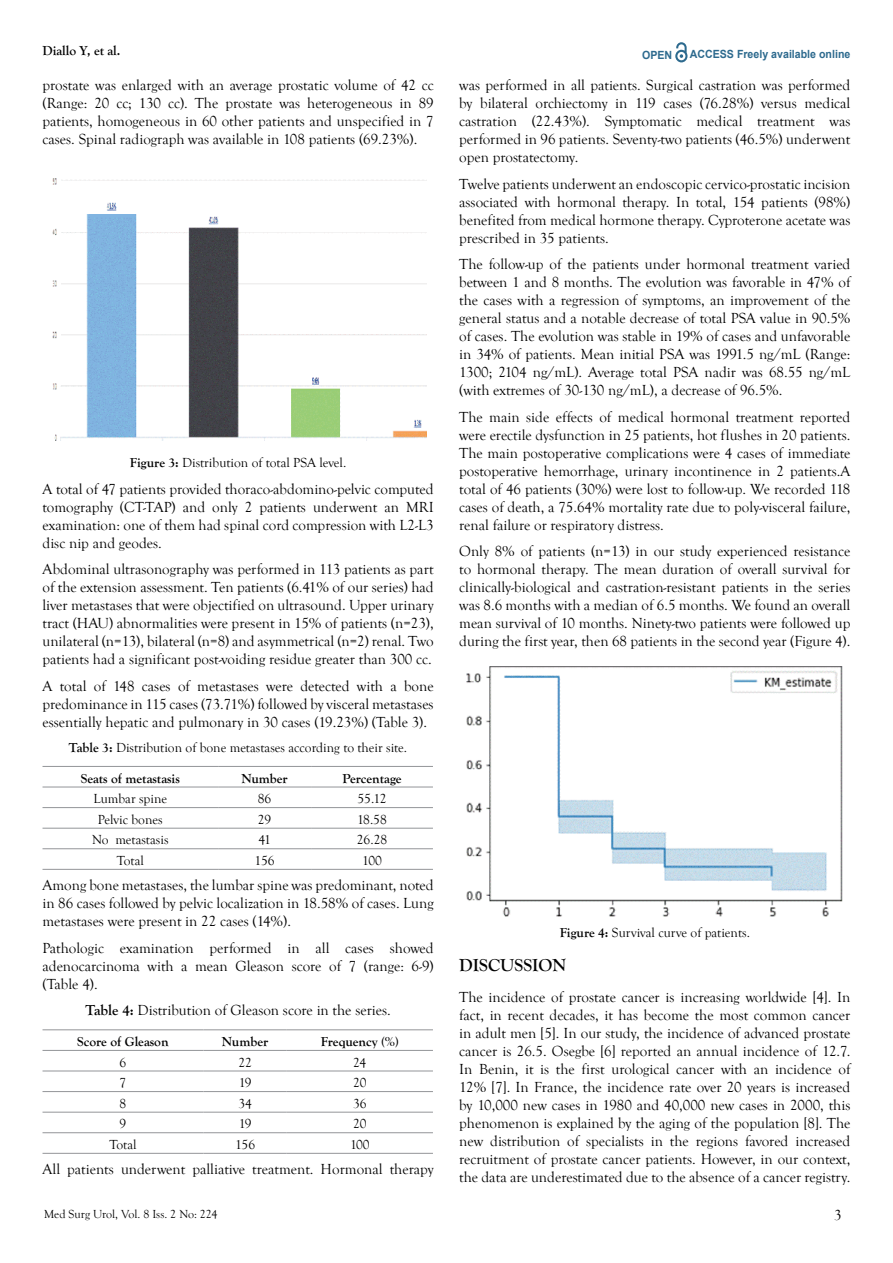
<style>
.page{position:relative;width:893px;height:1263px;background:#fff}
.page>*{position:absolute;margin:0;border:0;box-sizing:border-box;transform-origin:0 0}
.t1{font:700 18px "Goudy Old Style T";color:#000}
.t2{font:15px/18px "Goudy Old Style T";color:#000;text-align:justify}
.t3{font:13.5px "Goudy Old Style T";color:#000}
.t4{font:700 13.5px "Goudy Old Style T";color:#000}
.t5{font:12px "Goudy Old Style T";color:#000}
.t6{font:700 11.25px "Arial";color:#2d6a8e;scale:.94 1}
.s1{font-weight:700}
</style>
<div class="page">
<svg style="left:675px;top:43px;width:12px;height:19px"></svg>
<img style="left:52px;top:178px;width:374px;height:263px">
<hr style="left:43px;top:766px;width:175px;height:1px;background:#939598">
<hr style="left:218px;top:766px;width:93px;height:1px;background:#939598">
<hr style="left:311px;top:766px;width:122px;height:1px;background:#939598">
<hr style="left:43px;top:787px;width:175px;height:1px;background:#939598">
<hr style="left:218px;top:787px;width:93px;height:1px;background:#939598">
<hr style="left:311px;top:787px;width:122px;height:1px;background:#939598">
<hr style="left:43px;top:807px;width:175px;height:1px;background:#939598">
<hr style="left:218px;top:807px;width:93px;height:1px;background:#939598">
<hr style="left:311px;top:807px;width:122px;height:1px;background:#939598">
<hr style="left:43px;top:828px;width:175px;height:1px;background:#939598">
<hr style="left:218px;top:828px;width:93px;height:1px;background:#939598">
<hr style="left:311px;top:828px;width:122px;height:1px;background:#939598">
<hr style="left:43px;top:848px;width:175px;height:1px;background:#939598">
<hr style="left:218px;top:848px;width:93px;height:1px;background:#939598">
<hr style="left:311px;top:848px;width:122px;height:1px;background:#939598">
<hr style="left:43px;top:869px;width:175px;height:1px;background:#939598">
<hr style="left:218px;top:869px;width:93px;height:1px;background:#939598">
<hr style="left:311px;top:869px;width:122px;height:1px;background:#939598">
<hr style="left:43px;top:1029px;width:161px;height:1px;background:#939598">
<hr style="left:204px;top:1029px;width:83px;height:1px;background:#939598">
<hr style="left:287px;top:1029px;width:146px;height:1px;background:#939598">
<hr style="left:43px;top:1050px;width:161px;height:1px;background:#939598">
<hr style="left:204px;top:1050px;width:83px;height:1px;background:#939598">
<hr style="left:287px;top:1050px;width:146px;height:1px;background:#939598">
<hr style="left:43px;top:1071px;width:161px;height:1px;background:#939598">
<hr style="left:204px;top:1071px;width:83px;height:1px;background:#939598">
<hr style="left:287px;top:1071px;width:146px;height:1px;background:#939598">
<hr style="left:43px;top:1091px;width:161px;height:1px;background:#939598">
<hr style="left:204px;top:1091px;width:83px;height:1px;background:#939598">
<hr style="left:287px;top:1091px;width:146px;height:1px;background:#939598">
<hr style="left:43px;top:1112px;width:161px;height:1px;background:#939598">
<hr style="left:204px;top:1112px;width:83px;height:1px;background:#939598">
<hr style="left:287px;top:1112px;width:146px;height:1px;background:#939598">
<hr style="left:43px;top:1132px;width:161px;height:1px;background:#939598">
<hr style="left:204px;top:1132px;width:83px;height:1px;background:#939598">
<hr style="left:287px;top:1132px;width:146px;height:1px;background:#939598">
<hr style="left:43px;top:1153px;width:161px;height:1px;background:#939598">
<hr style="left:204px;top:1153px;width:83px;height:1px;background:#939598">
<hr style="left:287px;top:1153px;width:146px;height:1px;background:#939598">
<img style="left:467px;top:666px;width:376px;height:251px">
<p class="t4" style="left:43px;top:43px;width:79px">Diallo Y, et al.</p>
<p class="t6" style="left:642px;top:47px;width:34px">OPEN</p>
<p class="t6" style="left:690px;top:46px;width:172px">ACCESS Freely available online</p>
<p class="t2" style="left:43px;top:77px;width:393px">prostate was enlarged with an average prostatic volume of 42 cc (Range: 20 cc; 130 cc). The prostate was heterogeneous in 89 patients, homogeneous in 60 other patients and unspecified in 7 cases. Spinal radiograph was available in 108 patients (69.23%).</p>
<p class="t3" style="left:130px;top:456px;width:218px"><span class="s1">Figure 3:</span> Distribution of total PSA level.</p>
<p class="t2" style="left:43px;top:480px;width:393px">A total of 47 patients provided thoraco-abdomino-pelvic computed tomography (CT-TAP) and only 2 patients underwent an MRI examination: one of them had spinal cord compression with L2-L3 disc nip and geodes.</p>
<p class="t2" style="left:43px;top:561px;width:393px">Abdominal ultrasonography was performed in 113 patients as part of the extension assessment. Ten patients (6.41% of our series) had liver metastases that were objectified on ultrasound. Upper urinary tract (HAU) abnormalities were present in 15% of patients (n=23), unilateral (n=13), bilateral (n=8) and asymmetrical (n=2) renal. Two patients had a significant post-voiding residue greater than 300 cc.</p>
<p class="t2" style="left:43px;top:677px;width:393px">A total of 148 cases of metastases were detected with a bone predominance in 115 cases (73.71%) followed by visceral metastases essentially hepatic and pulmonary in 30 cases (19.23%) (Table 3).</p>
<p class="t3" style="left:69px;top:740px;width:340px"><span class="s1">Table 3:</span> Distribution of bone metastases according to their site.</p>
<p class="t4" style="left:81px;top:771px;width:101px">Seats of metastasis</p>
<p class="t4" style="left:241px;top:771px;width:48px">Number</p>
<p class="t4" style="left:342px;top:771px;width:61px">Percentage</p>
<p class="t3" style="left:93px;top:791px;width:75px">Lumbar spine</p>
<p class="t3" style="left:258px;top:791px;width:15px">86</p>
<p class="t3" style="left:358px;top:791px;width:31px">55.12</p>
<p class="t3" style="left:98px;top:812px;width:66px">Pelvic bones</p>
<p class="t3" style="left:258px;top:812px;width:15px">29</p>
<p class="t3" style="left:357px;top:812px;width:31px">18.58</p>
<p class="t3" style="left:92px;top:833px;width:78px">No metastasis</p>
<p class="t3" style="left:258px;top:833px;width:14px">41</p>
<p class="t3" style="left:357px;top:833px;width:32px">26.28</p>
<p class="t3" style="left:117px;top:853px;width:29px">Total</p>
<p class="t3" style="left:255px;top:853px;width:22px">156</p>
<p class="t3" style="left:362px;top:853px;width:21px">100</p>
<p class="t2" style="left:43px;top:876px;width:393px">Among bone metastases, the lumbar spine was predominant, noted in 86 cases followed by pelvic localization in 18.58% of cases. Lung metastases were present in 22 cases (14%).</p>
<p class="t2" style="left:43px;top:939px;width:393px">Pathologic examination performed in all cases showed adenocarcinoma with a mean Gleason score of 7 (range: 6-9) (Table 4).</p>
<p class="t2" style="left:85px;top:1001px;width:307px"><span class="s1">Table 4:</span> Distribution of Gleason score in the series.</p>
<p class="t4" style="left:77px;top:1034px;width:93px">Score of Gleason</p>
<p class="t4" style="left:222px;top:1034px;width:48px">Number</p>
<p class="t4" style="left:321px;top:1034px;width:79px">Frequency (%)</p>
<p class="t3" style="left:120px;top:1055px;width:8px">6</p>
<p class="t3" style="left:238px;top:1055px;width:15px">22</p>
<p class="t3" style="left:353px;top:1055px;width:15px">24</p>
<p class="t3" style="left:120px;top:1075px;width:8px">7</p>
<p class="t3" style="left:239px;top:1075px;width:14px">19</p>
<p class="t3" style="left:353px;top:1075px;width:15px">20</p>
<p class="t3" style="left:120px;top:1096px;width:8px">8</p>
<p class="t3" style="left:238px;top:1096px;width:15px">34</p>
<p class="t3" style="left:353px;top:1096px;width:15px">36</p>
<p class="t3" style="left:120px;top:1117px;width:8px">9</p>
<p class="t3" style="left:239px;top:1117px;width:14px">19</p>
<p class="t3" style="left:353px;top:1117px;width:15px">20</p>
<p class="t3" style="left:109px;top:1137px;width:29px">Total</p>
<p class="t3" style="left:235px;top:1137px;width:22px">156</p>
<p class="t3" style="left:350px;top:1137px;width:21px">100</p>
<p class="t2" style="left:43px;top:1160px;width:393px">All patients underwent palliative treatment. Hormonal therapy</p>
<p class="t5" style="left:44px;top:1207px;width:175px">Med Surg Urol, Vol. 8 Iss. 2 No: 224</p>
<p class="t2" style="left:459px;top:77px;width:393px">was performed in all patients. Surgical castration was performed by bilateral orchiectomy in 119 cases (76.28%) versus medical castration (22.43%). Symptomatic medical treatment was performed in 96 patients. Seventy-two patients (46.5%) underwent open prostatectomy.</p>
<p class="t2" style="left:459px;top:175px;width:393px">Twelve patients underwent an endoscopic cervico-prostatic incision associated with hormonal therapy. In total, 154 patients (98%) benefited from medical hormone therapy. Cyproterone acetate was prescribed in 35 patients.</p>
<p class="t2" style="left:459px;top:256px;width:393px">The follow-up of the patients under hormonal treatment varied between 1 and 8 months. The evolution was favorable in 47% of the cases with a regression of symptoms, an improvement of the general status and a notable decrease of total PSA value in 90.5% of cases. The evolution was stable in 19% of cases and unfavorable in 34% of patients. Mean initial PSA was 1991.5 ng/mL (Range:<br>1300; 2104 ng/mL). Average total PSA nadir was 68.55 ng/mL (with extremes of 30-130 ng/mL), a decrease of 96.5%.</p>
<p class="t2" style="left:459px;top:408px;width:393px">The main side effects of medical hormonal treatment reported were erectile dysfunction in 25 patients, hot flushes in 20 patients.<br>The main postoperative complications were 4 cases of immediate postoperative hemorrhage, urinary incontinence in 2 patients.A total of 46 patients (30%) were lost to follow-up. We recorded 118 cases of death, a 75.64% mortality rate due to poly-visceral failure, renal failure or respiratory distress.</p>
<p class="t2" style="left:459px;top:543px;width:393px">Only 8% of patients (n=13) in our study experienced resistance to hormonal therapy. The mean duration of overall survival for clinically-biological and castration-resistant patients in the series was 8.6 months with a median of 6.5 months. We found an overall mean survival of 10 months. Ninety-two patients were followed up during the first year, then 68 patients in the second year (Figure 4).</p>
<p class="t3" style="left:560px;top:925px;width:192px"><span class="s1">Figure 4:</span> Survival curve of patients.</p>
<p class="t1" style="left:459px;top:955px;width:108px">DISCUSSION</p>
<p class="t2" style="left:459px;top:988px;width:393px">The incidence of prostate cancer is increasing worldwide [4]. In fact, in recent decades, it has become the most common cancer in adult men [5]. In our study, the incidence of advanced prostate cancer is 26.5. Osegbe [6] reported an annual incidence of 12.7.<br>In Benin, it is the first urological cancer with an incidence of 12% [7]. In France, the incidence rate over 20 years is increased by 10,000 new cases in 1980 and 40,000 new cases in 2000, this phenomenon is explained by the aging of the population [8]. The new distribution of specialists in the regions favored increased recruitment of prostate cancer patients. However, in our context, the data are underestimated due to the absence of a cancer registry.</p>
<p class="t2" style="left:834px;top:1207px;width:9px">3</p>
</div>
